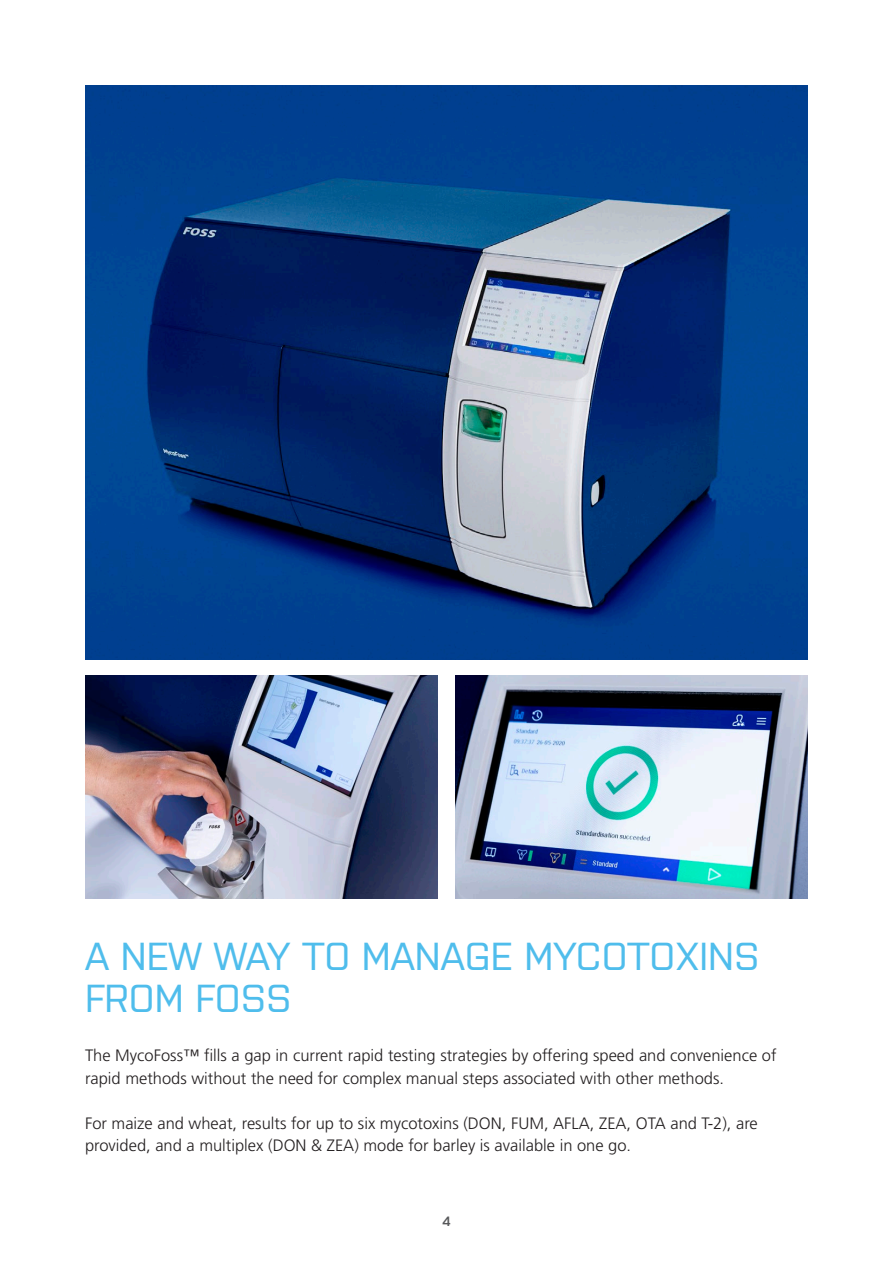
<style>
.page{position:relative;width:893px;height:1263px;background:#fff}
.page>*{position:absolute;margin:0;border:0;box-sizing:border-box;transform-origin:0 0}
._26_labtac_blue{font:500 39px/42px "Purista";color:#4fbdec}
.Body{font:300 16.5px/22.5px "Frutiger LT Pro";color:#231f20}
.t1{font:600 13.5px "Purista";color:#57585a}
</style>
<div class="page">
<img style="left:85px;top:85px;width:723px;height:574px">
<img style="left:85px;top:675px;width:353px;height:223px">
<img style="left:455px;top:675px;width:353px;height:223px">
<p class="_26_labtac_blue" style="left:85px;top:932px;width:676px">A NEW WAY TO MANAGE MYCOTOXINS<br>FROM FOSS</p>
<p class="Body" style="left:85px;top:1044px;width:693px">The MycoFoss™ fills a gap in current rapid testing strategies by offering speed and convenience of rapid methods without the need for complex manual steps associated with other methods.</p>
<p class="Body" style="left:85px;top:1112px;width:674px">For maize and wheat, results for up to six mycotoxins (DON, FUM, AFLA, ZEA, OTA and T-2), are provided, and a multiplex (DON &amp; ZEA) mode for barley is available in one go.</p>
<p class="t1" style="left:442px;top:1211px;width:10px">4</p>
</div>
